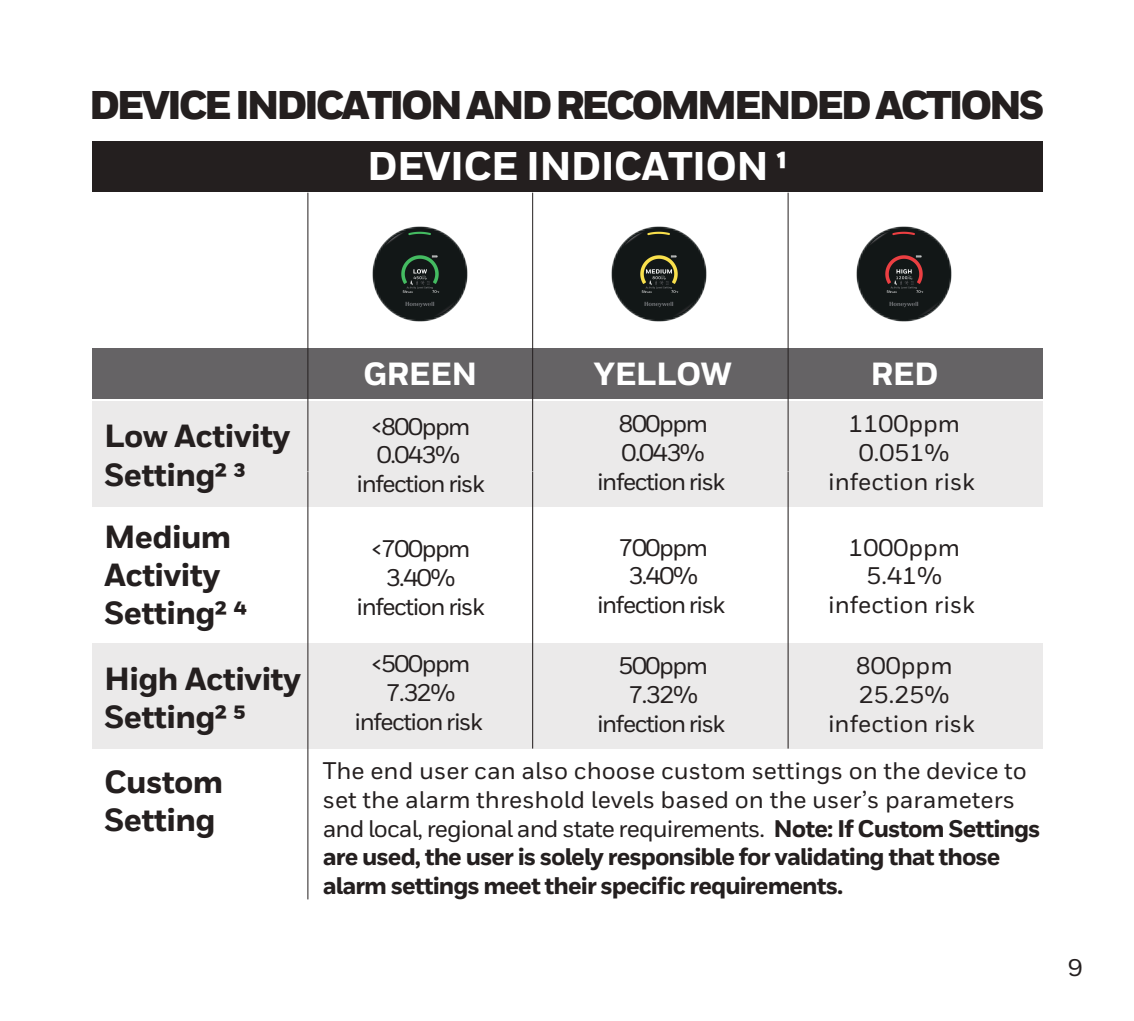
<style>
.page{position:relative;width:1134px;height:1021px;background:#fff}
.page>*{position:absolute;margin:0;border:0;box-sizing:border-box;transform-origin:0 0}
.t1{font:900 40px "Honeywell Sans";letter-spacing:-.08em;color:#241f1f}
.t2{font:800 40px "Honeywell Sans";letter-spacing:-.02em;color:#fff}
.t3{font:800 32px/38.4px "Honeywell Sans";letter-spacing:-.02em;color:#241f1f}
.t4{font:800 32px "Honeywell Sans";letter-spacing:-.02em;color:#fff}
.t5{font:500 24px/28.8px "Honeywell Sans";color:#241f1f;text-align:center}
.t6{font:500 24px/28.8px "Honeywell Sans";letter-spacing:-.06em;color:#241f1f;text-align:center}
.t7{font:500 24px "Honeywell Sans";letter-spacing:-.04em;color:#241f1f}
.s1{font-weight:800}
</style>
<div class="page">
<div style="left:92px;top:348px;width:951px;height:50px;background:#656365"></div>
<div style="left:92px;top:401px;width:951px;height:105px;background:#ebeaea"></div>
<div style="left:92px;top:141px;width:951px;height:50px;background:#241f1f"></div>
<hr style="left:307px;top:193px;width:2px;height:278px;background:#241f1f">
<hr style="left:532px;top:193px;width:1px;height:278px;background:#241f1f">
<hr style="left:787px;top:193px;width:2px;height:278px;background:#241f1f">
<div style="left:92px;top:643px;width:951px;height:105px;background:#ebeaea"></div>
<img style="left:856px;top:226px;width:96px;height:96px">
<img style="left:372px;top:226px;width:96px;height:96px">
<img style="left:611px;top:226px;width:96px;height:96px">
<hr style="left:307px;top:472px;width:2px;height:427px;background:#241f1f">
<hr style="left:532px;top:472px;width:1px;height:276px;background:#241f1f">
<hr style="left:787px;top:472px;width:2px;height:276px;background:#241f1f">
<h1 class="t1" style="left:89px;top:80px;width:957px">DEVICE INDICATION AND RECOMMENDED ACTIONS</h1>
<h1 class="t2" style="left:367px;top:142px;width:421px">DEVICE INDICATION ¹</h1>
<h2 class="t3" style="left:104px;top:418px;width:188px">Low Activity<br>Setting² ³</h2>
<h2 class="t3" style="left:104px;top:518px;width:144px">Medium<br>Activity<br>Setting² ⁴</h2>
<h2 class="t3" style="left:104px;top:660px;width:199px">High Activity<br>Setting² ⁵</h2>
<h2 class="t3" style="left:104px;top:763px;width:121px">Custom<br>Setting</h2>
<h2 class="t4" style="left:363px;top:354px;width:116px">GREEN</h2>
<h2 class="t4" style="left:593px;top:354px;width:140px">YELLOW</h2>
<h2 class="t4" style="left:870px;top:354px;width:70px">RED</h2>
<p class="t6" style="left:357px;top:412px;width:130px">&lt;800ppm<br>0.043% infection risk</p>
<p class="t6" style="left:597px;top:410px;width:130px">800ppm<br>0.043% infection risk</p>
<p class="t5" style="left:828px;top:410px;width:148px">1100ppm<br>0.051% infection risk</p>
<p class="t6" style="left:357px;top:535px;width:130px">&lt;700ppm<br>3.40% infection risk</p>
<p class="t6" style="left:597px;top:533px;width:130px">700ppm<br>3.40% infection risk</p>
<p class="t5" style="left:828px;top:533px;width:148px">1000ppm<br>5.41% infection risk</p>
<p class="t6" style="left:354px;top:649px;width:130px">&lt;500ppm<br>7.32% infection risk</p>
<p class="t5" style="left:323px;top:756px;width:719px;text-align:left">The end user can also choose custom settings on the device to set the alarm threshold levels based on the user’s parameters and local, regional and state requirements. <span class="s1">Note: If Custom Settings are used, the user is solely responsible for validating that those alarm settings meet their specific requirements.</span></p>
<p class="t6" style="left:597px;top:652px;width:130px">500ppm<br>7.32% infection risk</p>
<p class="t5" style="left:828px;top:652px;width:148px">800ppm<br>25.25% infection risk</p>
<p class="t7" style="left:1068px;top:953px;width:16px">9</p>
</div>
